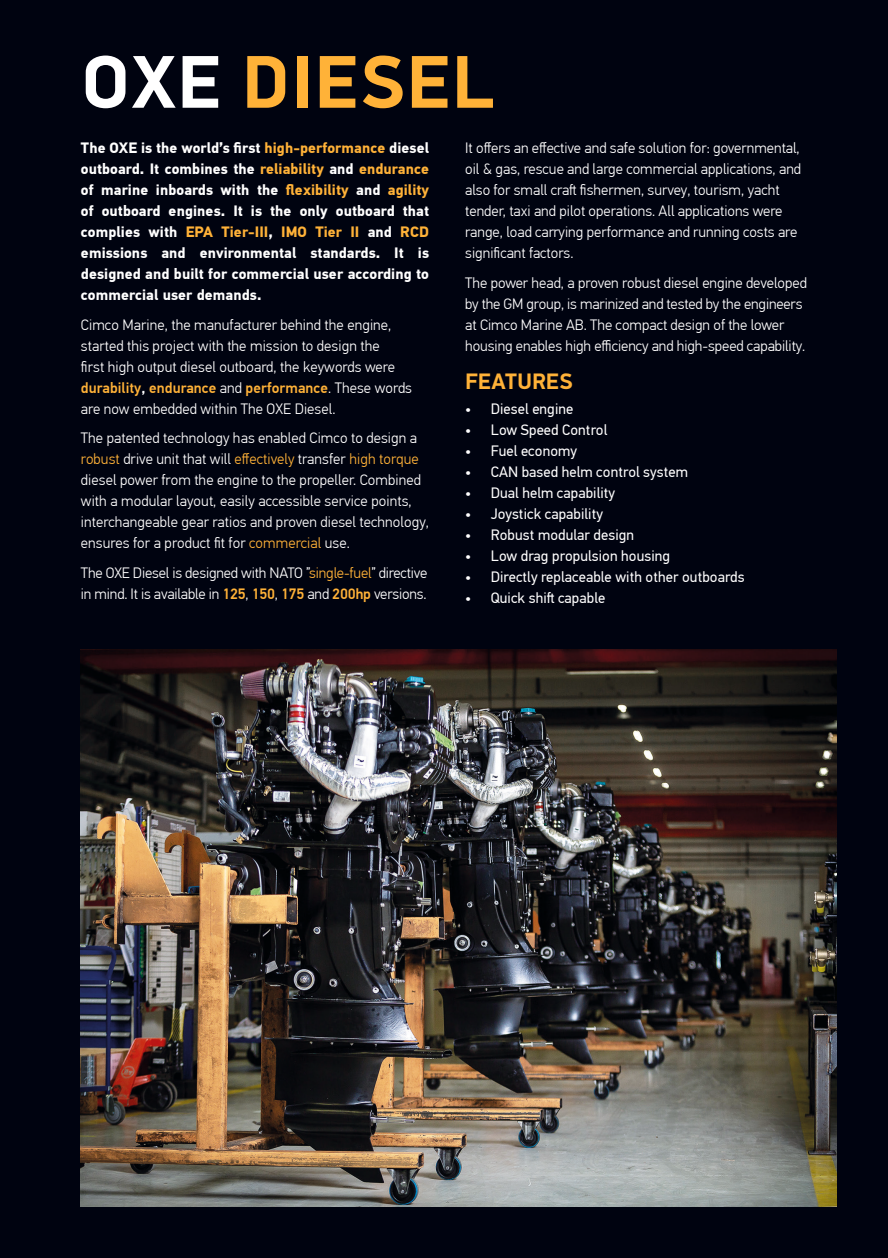
<style>
.page{position:relative;width:888px;height:1258px;background:#000310}
.page>*{position:absolute;margin:0;border:0;box-sizing:border-box;transform-origin:0 0}
.t1{font:700 75px "PFDIN Display Pro";letter-spacing:.025em;color:#ffb238}
.t2{font:700 22.5px "PFDIN Display Pro";letter-spacing:.02em;color:#ffb238}
.t3{font:300 15px/21px "PF Din Text Pro";color:#fff}
.t4{font:700 15px/21px "PF Din Text Pro";letter-spacing:.005em;color:#fff;text-align:justify}
.t5{font:15px "PF Din Text Pro";letter-spacing:.005em;color:#fff}
.s1{color:#fff}
.s2{color:#ffb238}
.s3{font-weight:500;color:#ffb238}
.s4{font-weight:500}
</style>
<div class="page">
<img style="left:81px;top:649px;width:755px;height:557px">
<h1 class="t1" style="left:82px;top:37px;width:413px"><span class="s1">OXE</span> DIESEL</h1>
<p class="t4" style="left:81px;top:138px;width:350px">The OXE is the world’s first <span class="s2">high-performance</span> diesel outboard. It combines the <span class="s2">reliability</span> and <span class="s2">endurance </span>of marine inboards with the <span class="s2">flexibility</span> and <span class="s2">agility </span>of outboard engines. It is the only outboard that complies with <span class="s2">EPA Tier-III</span>, <span class="s2">IMO Tier II</span> and <span class="s2">RCD </span>emissions and environmental standards. It is designed and built for commercial user according to commercial user demands.</p>
<p class="t3" style="left:81px;top:314px;width:333px">Cimco Marine, the manufacturer behind the engine, started this project with the mission to design the<br>first high output diesel outboard, the keywords were <span class="s3">durability</span><span class="s4">,</span> <span class="s3">endurance</span> and <span class="s3">performance</span>. These words are now embedded within The OXE Diesel.</p>
<p class="t3" style="left:81px;top:428px;width:350px">The patented technology has enabled Cimco to design a <span class="s2">robust</span> drive unit that will <span class="s2">effectively</span> transfer <span class="s2">high torque </span>diesel power from the engine to the propeller. Combined with a modular layout, easily accessible service points, interchangeable gear ratios and proven diesel technology, ensures for a product fit for <span class="s2">commercial</span> use.</p>
<p class="t3" style="left:81px;top:562px;width:348px">The OXE Diesel is designed with NATO ”<span class="s2">single-fuel</span>” directive in mind. It is available in <span class="s3">125</span>, <span class="s3">150</span>, <span class="s3">175</span> and <span class="s3">200hp</span> versions.</p>
<p class="t3" style="left:465px;top:138px;width:337px">It offers an effective and safe solution for: governmental, oil &amp; gas, rescue and large commercial applications, and also for small craft fishermen, survey, tourism, yacht tender, taxi and pilot operations. All applications were range, load carrying performance and running costs are significant factors.</p>
<p class="t3" style="left:465px;top:272px;width:343px">The power head, a proven robust diesel engine developed by the GM group, is marinized and tested by the engineers at Cimco Marine AB. The compact design of the lower housing enables high efficiency and high-speed capability.</p>
<h2 class="t2" style="left:465px;top:368px;width:109px">FEATURES</h2>
<p class="t5" style="left:465px;top:400px;width:110px">• Diesel engine</p>
<p class="t5" style="left:465px;top:421px;width:144px">• Low Speed Control</p>
<p class="t5" style="left:465px;top:442px;width:113px">• Fuel economy</p>
<p class="t5" style="left:465px;top:463px;width:224px">• CAN based helm control system</p>
<p class="t5" style="left:465px;top:484px;width:151px">• Dual helm capability</p>
<p class="t5" style="left:465px;top:505px;width:139px">• Joystick capability</p>
<p class="t5" style="left:465px;top:526px;width:170px">• Robust modular design</p>
<p class="t5" style="left:465px;top:547px;width:206px">• Low drag propulsion housing</p>
<p class="t5" style="left:465px;top:568px;width:281px">• Directly replaceable with other outboards</p>
<p class="t5" style="left:465px;top:589px;width:142px">• Quick shift capable</p>
</div>
